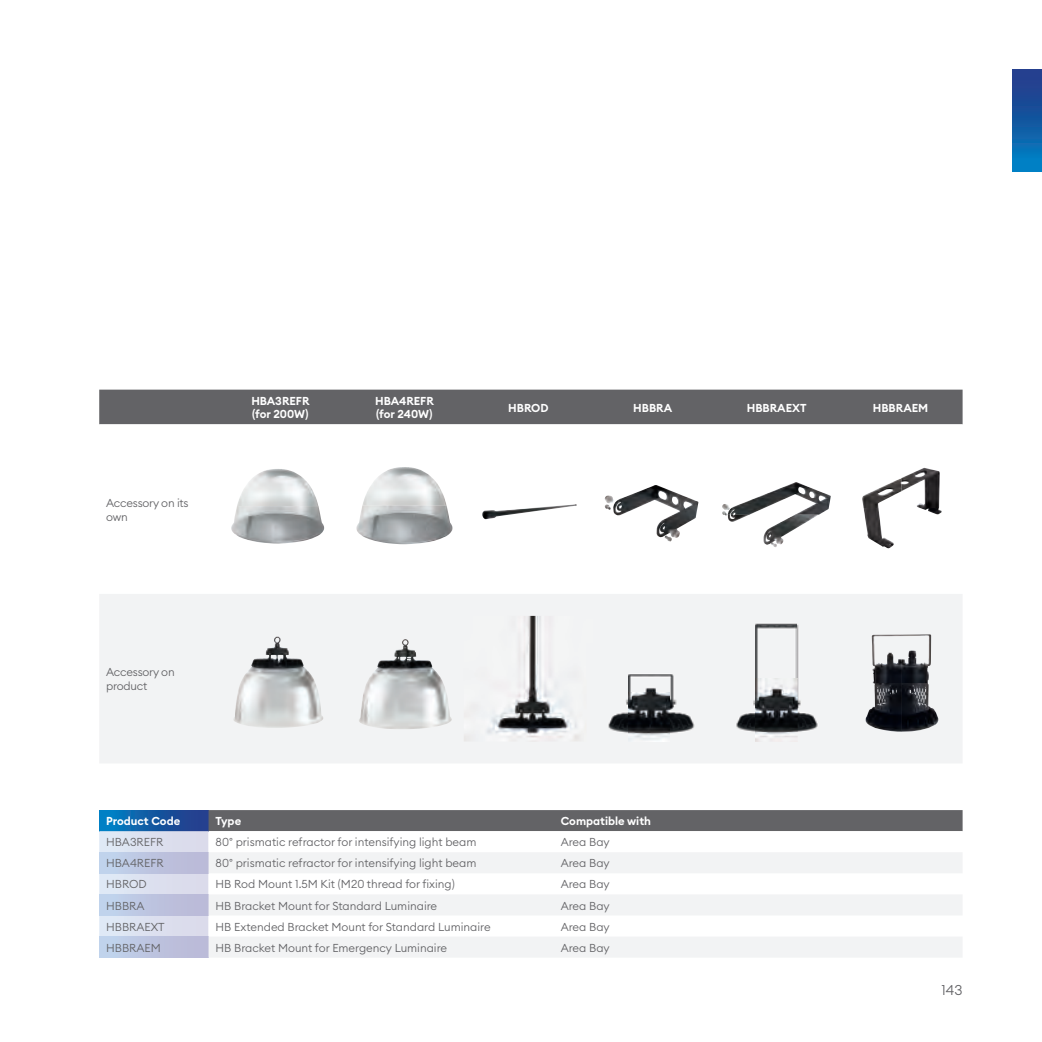
<style>
.page{position:relative;width:1042px;height:1042px;background:#fff}
.page>*{position:absolute;margin:0;border:0;box-sizing:border-box;transform-origin:0 0}
.t1{font:300 14px "Euclid Circular B";color:#636366}
.t2{font:300 11.38px "Euclid Circular B";color:#636366}
.t3{font:600 11.38px/13.7px "Euclid Circular B";color:#fff}
.t4{font:300 11.38px/13.7px "Euclid Circular B";letter-spacing:-.02em;color:#636366}
</style>
<div class="page">
<div style="left:99px;top:390px;width:863px;height:34px;background:#636366"></div>
<svg style="left:99px;top:424px;width:863px;height:125px"></svg>
<div style="left:100px;top:594px;width:862px;height:169px;background:#f2f3f4"></div>
<img style="left:237px;top:469px;width:81px;height:37px">
<img style="left:230px;top:506px;width:94px;height:37px">
<img style="left:362px;top:467px;width:85px;height:38px">
<img style="left:356px;top:505px;width:96px;height:39px">
<img style="left:482px;top:504px;width:95px;height:15px">
<img style="left:613px;top:485px;width:85px;height:53px">
<img style="left:722px;top:482px;width:109px;height:33px">
<img style="left:723px;top:515px;width:96px;height:30px">
<img style="left:862px;top:478px;width:39px;height:30px">
<img style="left:901px;top:468px;width:39px;height:40px">
<img style="left:863px;top:508px;width:31px;height:40px">
<img style="left:920px;top:508px;width:21px;height:6px">
<img style="left:232px;top:636px;width:91px;height:92px">
<img style="left:358px;top:639px;width:94px;height:90px">
<img style="left:464px;top:616px;width:129px;height:125px">
<div style="left:593px;top:643px;width:120px;height:49px;background:#f2f3f4"></div>
<img style="left:593px;top:692px;width:120px;height:49px">
<img style="left:586px;top:643px;width:7px;height:98px">
<img style="left:713px;top:616px;width:127px;height:125px">
<img style="left:713px;top:643px;width:5px;height:98px">
<img style="left:872px;top:634px;width:59px;height:49px">
<img style="left:865px;top:683px;width:73px;height:48px">
<svg style="left:99px;top:810px;width:863px;height:147px;background:#8b93a3"></svg>
<svg style="left:209px;top:831px;width:753px;height:21px"></svg>
<svg style="left:209px;top:852px;width:753px;height:105px;fill:#f2f3f4"></svg>
<div style="left:1012px;top:69px;width:30px;height:103px;background:linear-gradient(to bottom,#283484,#0082c5)"></div>
<p class="t4" style="left:106px;top:496px;width:84px">Accessory on its own</p>
<p class="t3" style="left:251px;top:394px;width:60px">HBA3REFR (for 200W)</p>
<p class="t3" style="left:375px;top:394px;width:60px">HBA4REFR (for 240W)</p>
<p class="t3" style="left:508px;top:401px;width:42px">HBROD</p>
<p class="t3" style="left:633px;top:401px;width:40px">HBBRA</p>
<p class="t3" style="left:747px;top:401px;width:61px">HBBRAEXT</p>
<p class="t3" style="left:873px;top:401px;width:57px">HBBRAEM</p>
<p class="t4" style="left:106px;top:665px;width:70px">Accessory on product</p>
<p class="t3" style="left:106px;top:814px;width:76px">Product Code</p>
<p class="t3" style="left:216px;top:814px;width:27px">Type</p>
<p class="t3" style="left:561px;top:814px;width:92px">Compatible with</p>
<p class="t2" style="left:106px;top:835px;width:58px">HBA3REFR</p>
<p class="t2" style="left:216px;top:835px;width:262px">80° prismatic refractor for intensifying light beam</p>
<p class="t2" style="left:561px;top:835px;width:51px">Area Bay</p>
<p class="t2" style="left:106px;top:856px;width:59px">HBA4REFR</p>
<p class="t2" style="left:216px;top:856px;width:262px">80° prismatic refractor for intensifying light beam</p>
<p class="t2" style="left:561px;top:856px;width:51px">Area Bay</p>
<p class="t2" style="left:106px;top:877px;width:42px">HBROD</p>
<p class="t2" style="left:216px;top:877px;width:241px">HB Rod Mount 1.5M Kit (M20 thread for fixing)</p>
<p class="t2" style="left:561px;top:877px;width:51px">Area Bay</p>
<p class="t2" style="left:106px;top:898px;width:40px">HBBRA</p>
<p class="t2" style="left:216px;top:898px;width:223px">HB Bracket Mount for Standard Luminaire</p>
<p class="t2" style="left:561px;top:898px;width:51px">Area Bay</p>
<p class="t2" style="left:106px;top:919px;width:60px">HBBRAEXT</p>
<p class="t2" style="left:216px;top:919px;width:277px">HB Extended Bracket Mount for Standard Luminaire</p>
<p class="t2" style="left:561px;top:919px;width:51px">Area Bay</p>
<p class="t2" style="left:106px;top:940px;width:56px">HBBRAEM</p>
<p class="t2" style="left:216px;top:940px;width:233px">HB Bracket Mount for Emergency Luminaire</p>
<p class="t2" style="left:561px;top:940px;width:51px">Area Bay</p>
<p class="t1" style="left:941px;top:981px;width:22px">143</p>
</div>
